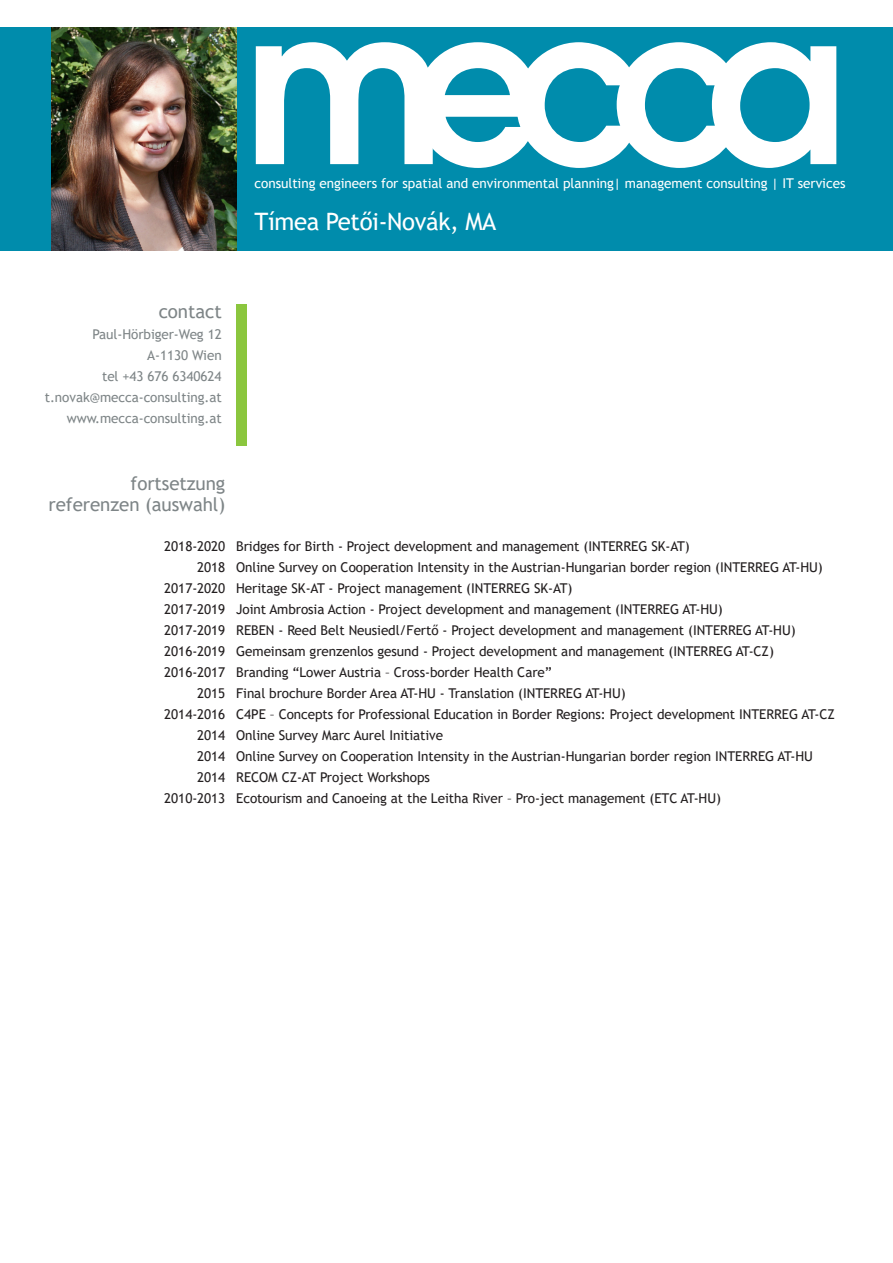
<style>
.page{position:relative;width:893px;height:1263px;background:#fff}
.page>*{position:absolute;margin:0;border:0;box-sizing:border-box;transform-origin:0 0}
.t1{font:24px "Trebuchet MS";letter-spacing:-.015em;color:#fff}
.t2{font:18.75px "Trebuchet MS";letter-spacing:-.005em;color:#7e8587}
.t3{font:13.5px "Trebuchet MS";letter-spacing:-.005em;color:#231f20}
.t4{font:13.5px "Trebuchet MS";letter-spacing:-.005em;color:#7e8587}
.t5{font:13.5px "Trebuchet MS";letter-spacing:-.005em;color:#fff}
</style>
<div class="page">
<div style="left:0;top:27px;width:893px;height:224px;background:#008cac"></div>
<svg style="left:256px;top:42px;width:580px;height:126px"></svg>
<div style="left:237px;top:304px;width:10px;height:142px;background:#8bc63e"></div>
<img style="left:52px;top:27px;width:185px;height:224px">
<p class="t5" style="left:255px;top:175px;width:592px">consulting engineers for spatial and environmental planning| management consulting | IT services</p>
<p class="t1" style="left:255px;top:206px;width:243px">Tímea Petői-Novák, MA</p>
<p class="t2" style="left:159px;top:299px;width:64px">contact</p>
<p class="t4" style="left:92px;top:325px;width:131px">Paul-Hörbiger-Weg 12</p>
<p class="t4" style="left:147px;top:346px;width:76px">A-1130 Wien</p>
<p class="t4" style="left:102px;top:367px;width:121px">tel +43 676 6340624</p>
<p class="t4" style="left:45px;top:388px;width:178px">t.novak@mecca-consulting.at</p>
<p class="t4" style="left:67px;top:409px;width:156px">www.mecca-consulting.at</p>
<p class="t2" style="left:131px;top:472px;width:96px">fortsetzung</p>
<p class="t2" style="left:49px;top:493px;width:178px">referenzen (auswahl)</p>
<p class="t3" style="left:164px;top:538px;width:63px">2018-2020</p>
<p class="t3" style="left:197px;top:559px;width:30px">2018</p>
<p class="t3" style="left:164px;top:580px;width:63px">2017-2020</p>
<p class="t3" style="left:164px;top:601px;width:63px">2017-2019</p>
<p class="t3" style="left:164px;top:622px;width:63px">2017-2019</p>
<p class="t3" style="left:164px;top:643px;width:63px">2016-2019</p>
<p class="t3" style="left:164px;top:664px;width:63px">2016-2017</p>
<p class="t3" style="left:197px;top:685px;width:30px">2015</p>
<p class="t3" style="left:164px;top:706px;width:63px">2014-2016</p>
<p class="t3" style="left:197px;top:727px;width:30px">2014</p>
<p class="t3" style="left:197px;top:748px;width:30px">2014</p>
<p class="t3" style="left:197px;top:769px;width:30px">2014</p>
<p class="t3" style="left:164px;top:790px;width:63px">2010-2013</p>
<p class="t3" style="left:236px;top:538px;width:455px">Bridges for Birth - Project development and management (INTERREG SK-AT)</p>
<p class="t3" style="left:236px;top:559px;width:588px">Online Survey on Cooperation Intensity in the Austrian-Hungarian border region (INTERREG AT-HU)</p>
<p class="t3" style="left:236px;top:580px;width:338px">Heritage SK-AT - Project management (INTERREG SK-AT)</p>
<p class="t3" style="left:236px;top:601px;width:488px">Joint Ambrosia Action - Project development and management (INTERREG AT-HU)</p>
<p class="t3" style="left:236px;top:622px;width:561px">REBEN - Reed Belt Neusiedl/Fertő - Project development and management (INTERREG AT-HU)</p>
<p class="t3" style="left:236px;top:643px;width:539px">Gemeinsam grenzenlos gesund - Project development and management (INTERREG AT-CZ)</p>
<p class="t3" style="left:236px;top:664px;width:317px">Branding “Lower Austria – Cross-border Health Care”</p>
<p class="t3" style="left:236px;top:685px;width:391px">Final brochure Border Area AT-HU - Translation (INTERREG AT-HU)</p>
<p class="t3" style="left:236px;top:706px;width:600px">C4PE – Concepts for Professional Education in Border Regions: Project development INTERREG AT-CZ</p>
<p class="t3" style="left:236px;top:727px;width:208px">Online Survey Marc Aurel Initiative</p>
<p class="t3" style="left:236px;top:748px;width:578px">Online Survey on Cooperation Intensity in the Austrian-Hungarian border region INTERREG AT-HU</p>
<p class="t3" style="left:236px;top:769px;width:195px">RECOM CZ-AT Project Workshops</p>
<p class="t3" style="left:236px;top:790px;width:486px">Ecotourism and Canoeing at the Leitha River – Pro-ject management (ETC AT-HU)</p>
</div>
